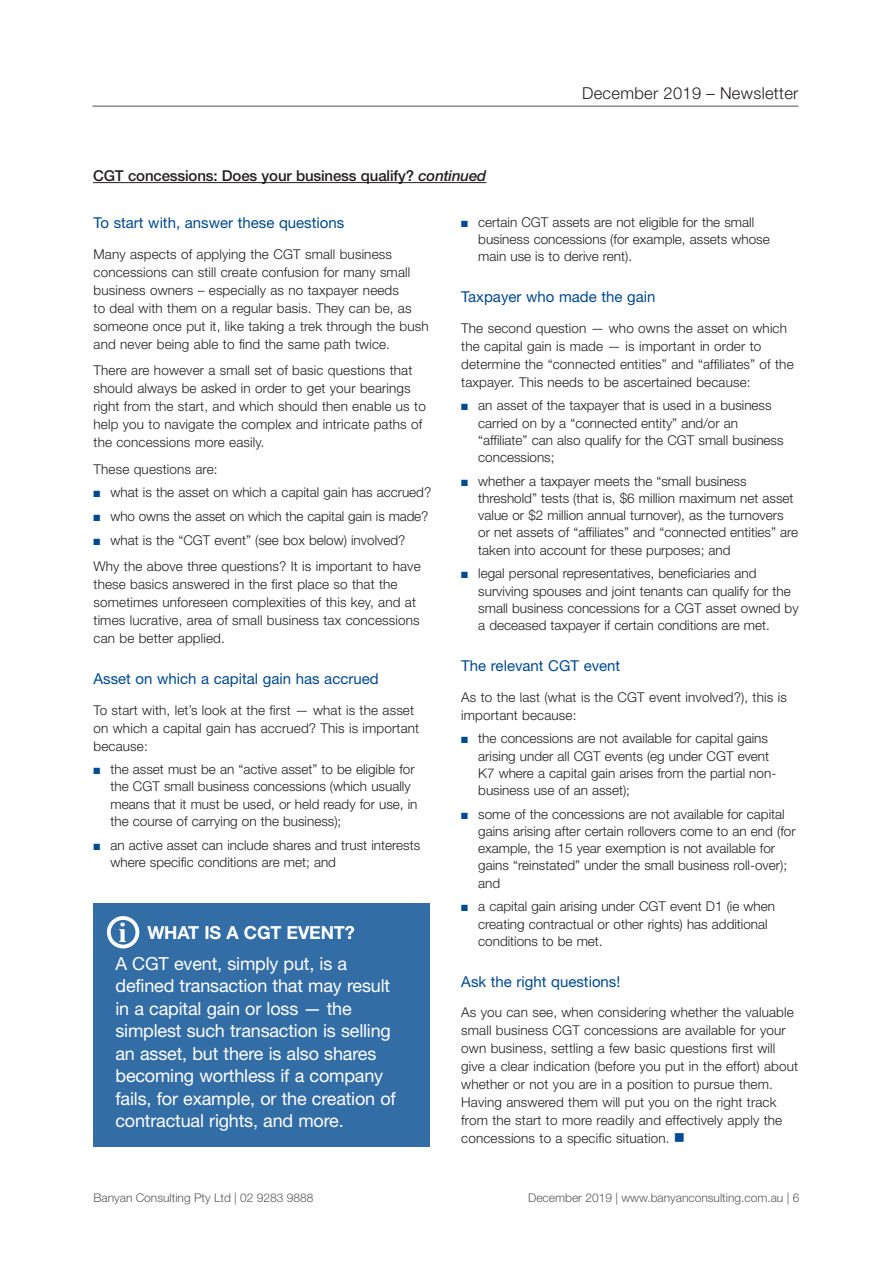
<style>
.page{position:relative;width:893px;height:1263px;background:#fff}
.page>*{position:absolute;margin:0;border:0;box-sizing:border-box;transform-origin:0 0}
._15_Body_text{font:700 28.35px "Times";color:#fff}
._15_Blurb_text{font:18px/22.5px "Helvetica Neue";letter-spacing:-.01em;color:#fff}
._15_Blurb_text-2{font:700 18px "Helvetica Neue";letter-spacing:-.01em;color:#fff}
.t1{font:300 16.5px "Helvetica Neue";letter-spacing:.02em;color:#231f20}
._15_Subhead{font:15px "Helvetica Neue";color:#014990}
._15_Subhead_small{font:500 15px "Helvetica Neue";letter-spacing:-.01em;color:#231f20}
._15_Body_text-2{font:300 13.5px/18px "Helvetica Neue";color:#231f20}
.t2{font:300 12px "Helvetica Neue";color:#57585a}
.s1{font-style:italic}
.s2{color:#014990}
</style>
<div class="page">
<hr style="left:93px;top:106px;width:705px;height:1px;background:#231f20">
<div style="left:93px;top:904px;width:337px;height:243px;background:#336da6"></div>
<hr style="left:93px;top:182px;width:393px;height:1px;background:#231f20">
<div style="left:107px;top:916px;width:32px;height:32px;border:4px solid #fff;border-radius:50%"></div>
<p class="_15_Subhead_small" style="left:93px;top:167px;width:395px">CGT concessions: Does your business qualify? <span class="s1">continued</span></p>
<p class="t1" style="left:582px;top:83px;width:218px">December 2019 – Newsletter</p>
<p class="_15_Subhead" style="left:94px;top:214px;width:252px">To start with, answer these questions</p>
<p class="_15_Body_text-2" style="left:94px;top:244px;width:337px">Many aspects of applying the CGT small business concessions can still create confusion for many small business owners – especially as no taxpayer needs<br>to deal with them on a regular basis. They can be, as someone once put it, like taking a trek through the bush and never being able to find the same path twice.</p>
<p class="_15_Body_text-2" style="left:94px;top:361px;width:334px">There are however a small set of basic questions that should always be asked in order to get your bearings right from the start, and which should then enable us to help you to navigate the complex and intricate paths of the concessions more easily.</p>
<p class="_15_Body_text-2" style="left:94px;top:459px;width:126px">These questions are:</p>
<p class="_15_Body_text-2" style="left:94px;top:483px;width:339px"><span class="s2">■</span> what is the asset on which a capital gain has accrued?</p>
<p class="_15_Body_text-2" style="left:94px;top:507px;width:336px"><span class="s2">■</span> who owns the asset on which the capital gain is made?</p>
<p class="_15_Body_text-2" style="left:94px;top:530px;width:313px"><span class="s2">■</span> what is the “CGT event” (see box below) involved?</p>
<p class="_15_Body_text-2" style="left:94px;top:557px;width:329px">Why the above three questions? It is important to have these basics answered in the first place so that the sometimes unforeseen complexities of this key, and at times lucrative, area of small business tax concessions can be better applied.</p>
<p class="_15_Subhead" style="left:94px;top:669px;width:287px">Asset on which a capital gain has accrued</p>
<p class="_15_Body_text-2" style="left:94px;top:700px;width:327px">To start with, let’s look at the first — what is the asset on which a capital gain has accrued? This is important because:</p>
<p class="_15_Body_text-2" style="left:111px;top:760px;width:308px;line-height:17.2px;text-indent:-17px"><span class="s2">■</span> the asset must be an “active asset” to be eligible for the CGT small business concessions (which usually means that it must be used, or held ready for use, in the course of carrying on the business);</p>
<p class="_15_Body_text-2" style="left:111px;top:836px;width:311px;line-height:17.2px;text-indent:-17px"><span class="s2">■</span> an active asset can include shares and trust interests where specific conditions are met; and</p>
<p class="_15_Body_text" style="left:119px;top:905px;width:9px">i</p>
<p class="_15_Blurb_text-2" style="left:147px;top:921px;width:209px">WHAT IS A CGT EVENT?</p>
<p class="_15_Blurb_text" style="left:116px;top:952px;width:282px">A CGT event, simply put, is a defined transaction that may result in a capital gain or loss — the simplest such transaction is selling an asset, but there is also shares becoming worthless if a company fails, for example, or the creation of contractual rights, and more.</p>
<p class="_15_Body_text-2" style="left:478px;top:213px;width:293px;line-height:17.2px;text-indent:-17px"><span class="s2">■</span> certain CGT assets are not eligible for the small business concessions (for example, assets whose main use is to derive rent).</p>
<p class="_15_Subhead" style="left:461px;top:288px;width:196px">Taxpayer who made the gain</p>
<p class="_15_Body_text-2" style="left:461px;top:319px;width:334px">The second question — who owns the asset on which the capital gain is made — is important in order to determine the “connected entities” and “affiliates” of the taxpayer. This needs to be ascertained because:</p>
<p class="_15_Body_text-2" style="left:478px;top:397px;width:307px;line-height:17.2px;text-indent:-17px"><span class="s2">■</span> an asset of the taxpayer that is used in a business carried on by a “connected entity” and/or an “affiliate” can also qualify for the CGT small business concessions;</p>
<p class="_15_Body_text-2" style="left:478px;top:472px;width:321px;line-height:17.2px;text-indent:-17px"><span class="s2">■</span> whether a taxpayer meets the “small business threshold” tests (that is, $6 million maximum net asset value or $2 million annual turnover), as the turnovers or net assets of “affiliates” and “connected entities” are taken into account for these purposes; and</p>
<p class="_15_Body_text-2" style="left:478px;top:565px;width:322px;line-height:17.2px;text-indent:-17px"><span class="s2">■</span> legal personal representatives, beneficiaries and surviving spouses and joint tenants can qualify for the small business concessions for a CGT asset owned by a deceased taxpayer if certain conditions are met.</p>
<p class="_15_Subhead" style="left:461px;top:656px;width:161px">The relevant CGT event</p>
<p class="_15_Body_text-2" style="left:461px;top:687px;width:327px">As to the last (what is the CGT event involved?), this is important because:</p>
<p class="_15_Body_text-2" style="left:478px;top:729px;width:300px;line-height:17.2px;text-indent:-17px"><span class="s2">■</span> the concessions are not available for capital gains arising under all CGT events (eg under CGT event K7 where a capital gain arises from the partial non&shy;business use of an asset);</p>
<p class="_15_Body_text-2" style="left:478px;top:805px;width:319px;line-height:17.2px;text-indent:-17px"><span class="s2">■</span> some of the concessions are not available for capital gains arising after certain rollovers come to an end (for example, the 15 year exemption is not available for gains “reinstated” under the small business roll-over); and</p>
<p class="_15_Body_text-2" style="left:478px;top:897px;width:298px;line-height:17.2px;text-indent:-17px"><span class="s2">■</span> a capital gain arising under CGT event D1 (ie when creating contractual or other rights) has additional conditions to be met.</p>
<p class="_15_Subhead" style="left:461px;top:972px;width:161px">Ask the right questions!</p>
<p class="_15_Body_text-2" style="left:461px;top:1003px;width:338px">As you can see, when considering whether the valuable small business CGT concessions are available for your own business, settling a few basic questions first will give a clear indication (before you put in the effort) about whether or not you are in a position to pursue them.<br>Having answered them will put you on the right track from the start to more readily and effectively apply the concessions to a specific situation. <span class="s2">■</span></p>
<p class="t2" style="left:94px;top:1190px;width:222px">Banyan Consulting Pty Ltd | 02 9283 9888</p>
<p class="t2" style="left:528px;top:1190px;width:273px">December 2019 | www.banyanconsulting.com.au | 6</p>
</div>
